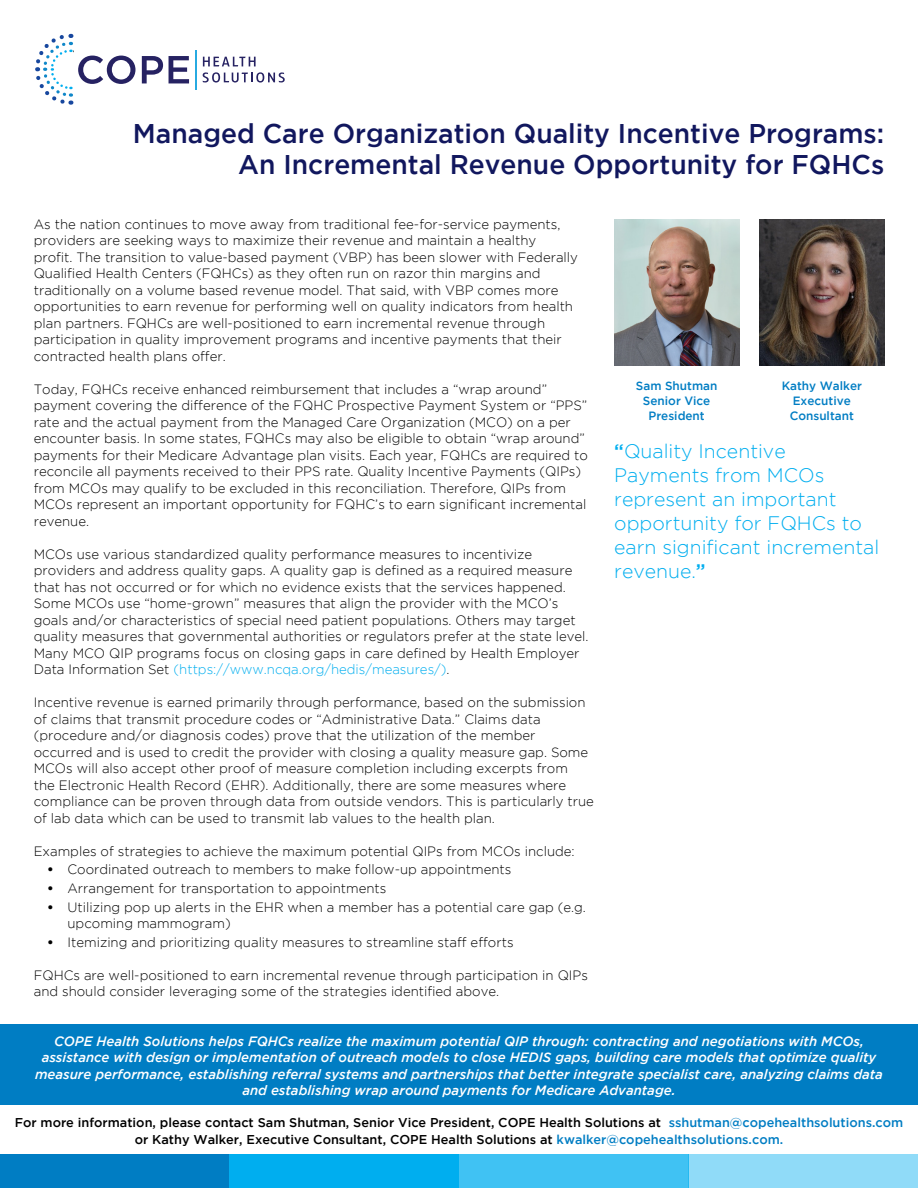
<style>
.page{position:relative;width:918px;height:1188px;background:#fff}
.page>*{position:absolute;margin:0;border:0;box-sizing:border-box;transform-origin:0 0}
.t1{font:500 27px/31.5px "Gotham";color:#11175e;text-align:right}
.t2{font:300 19.5px/24px "Gotham";color:#00aeef}
.t3{font:300 13.5px/16.5px "Gotham";color:#000}
.t4{font:italic 500 13.5px/16.5px "Gotham";color:#fff;text-align:center}
.t5{font:500 12.75px/16.5px "Gotham";color:#000;text-align:center}
.t6{font:500 12px/15px "Gotham";color:#007dc3;text-align:center}
.s1{color:#00aeef}
.s2{font-weight:700}
.s3{font-weight:500}
.s4{color:#007dc3}
</style>
<div class="page">
<svg style="left:35px;top:33px;width:100px;height:72px"></svg>
<svg style="left:142px;top:56px;width:21px;height:27px"></svg>
<svg style="left:169px;top:56px;width:20px;height:27px"></svg>
<svg style="left:203px;top:57px;width:53px;height:9px"></svg>
<svg style="left:203px;top:72px;width:82px;height:11px"></svg>
<hr style="left:195px;top:51px;width:2px;height:39px;background:#27aae1">
<div style="left:0;top:1154px;width:230px;height:34px;background:#007dc3"></div>
<div style="left:459px;top:1154px;width:229px;height:34px;background:#40c2f3"></div>
<div style="left:230px;top:1154px;width:229px;height:34px;background:#00aeef"></div>
<div style="left:688px;top:1154px;width:230px;height:34px;background:#90dbf8"></div>
<img style="left:614px;top:219px;width:125px;height:147px">
<img style="left:759px;top:219px;width:125px;height:147px">
<div style="left:0;top:1025px;width:918px;height:80px;background:#007dc3"></div>
<h1 class="t1" style="left:133px;top:117px;width:753px">Managed Care Organization Quality Incentive Programs:<br>An Incremental Revenue Opportunity for FQHCs</h1>
<p class="t3" style="left:34px;top:216px;width:546px">As the nation continues to move away from traditional fee-for-service payments, providers are seeking ways to maximize their revenue and maintain a healthy profit. The transition to value-based payment (VBP) has been slower with Federally Qualified Health Centers (FQHCs) as they often run on razor thin margins and traditionally on a volume based revenue model. That said, with VBP comes more opportunities to earn revenue for performing well on quality indicators from health plan partners. FQHCs are well-positioned to earn incremental revenue through participation in quality improvement programs and incentive payments that their contracted health plans offer.</p>
<p class="t3" style="left:34px;top:381px;width:556px">Today, FQHCs receive enhanced reimbursement that includes a “wrap around” payment covering the difference of the FQHC Prospective Payment System or “PPS” rate and the actual payment from the Managed Care Organization (MCO) on a per encounter basis. In some states, FQHCs may also be eligible to obtain “wrap around” payments for their Medicare Advantage plan visits. Each year, FQHCs are required to reconcile all payments received to their PPS rate. Quality Incentive Payments (QIPs) from MCOs may qualify to be excluded in this reconciliation. Therefore, QIPs from MCOs represent an important opportunity for FQHC’s to earn significant incremental revenue.</p>
<p class="t3" style="left:34px;top:546px;width:556px">MCOs use various standardized quality performance measures to incentivize providers and address quality gaps. A quality gap is defined as a required measure that has not occurred or for which no evidence exists that the services happened.<br>Some MCOs use “home-grown” measures that align the provider with the MCO’s goals and/or characteristics of special need patient populations. Others may target quality measures that governmental authorities or regulators prefer at the state level.<br>Many MCO QIP programs focus on closing gaps in care defined by Health Employer Data Information Set <span class="s1">(https://www.ncqa.org/hedis/measures/)</span>.</p>
<p class="t3" style="left:34px;top:694px;width:562px">Incentive revenue is earned primarily through performance, based on the submission of claims that transmit procedure codes or “Administrative Data.” Claims data (procedure and/or diagnosis codes) prove that the utilization of the member occurred and is used to credit the provider with closing a quality measure gap. Some MCOs will also accept other proof of measure completion including excerpts from<br>the Electronic Health Record (EHR). Additionally, there are some measures where compliance can be proven through data from outside vendors. This is particularly true of lab data which can be used to transmit lab values to the health plan.</p>
<p class="t3" style="left:34px;top:843px;width:543px">Examples of strategies to achieve the maximum potential QIPs from MCOs include:</p>
<p class="t3" style="left:47px;top:861px;width:466px"><span class="s2">•</span> Coordinated outreach to members to make follow-up appointments</p>
<p class="t3" style="left:47px;top:880px;width:341px"><span class="s2">•</span> Arrangement for transportation to appointments</p>
<p class="t3" style="left:67px;top:899px;width:520px;text-indent:-20px"><span class="s2">•</span> Utilizing pop up alerts in the EHR when a member has a potential care gap (e.g. upcoming mammogram)</p>
<p class="t3" style="left:47px;top:934px;width:468px"><span class="s2">•</span> Itemizing and prioritizing quality measures to streamline staff efforts</p>
<p class="t3" style="left:34px;top:967px;width:556px">FQHCs are well-positioned to earn incremental revenue through participation in QIPs and should consider leveraging some of the strategies identified above.</p>
<p class="t6" style="left:636px;top:378px;width:83px">Sam Shutman<br>Senior Vice<br>President</p>
<p class="t6" style="left:782px;top:378px;width:82px">Kathy Walker<br>Executive<br>Consultant</p>
<h2 class="t2" style="left:614px;top:439px;width:267px"><span class="s3">“</span>Quality Incentive<br>Payments from MCOs represent an important opportunity for FQHCs to earn significant incremental revenue.<span class="s3">”</span></h2>
<p class="t4" style="left:35px;top:1033px;width:850px">COPE Health Solutions helps FQHCs realize the maximum potential QIP through: contracting and negotiations with MCOs, assistance with design or implementation of outreach models to close HEDIS gaps, building care models that optimize quality measure performance, establishing referral systems and partnerships that better integrate specialist care, analyzing claims data and establishing wrap around payments for Medicare Advantage.</p>
<p class="t5" style="left:15px;top:1114px;width:890px">For more information, please contact Sam Shutman, Senior Vice President, COPE Health Solutions at <span class="s4">sshutman@copehealthsolutions.com </span>or Kathy Walker, Executive Consultant, COPE Health Solutions at <span class="s4">kwalker@copehealthsolutions.com.</span></p>
</div>
